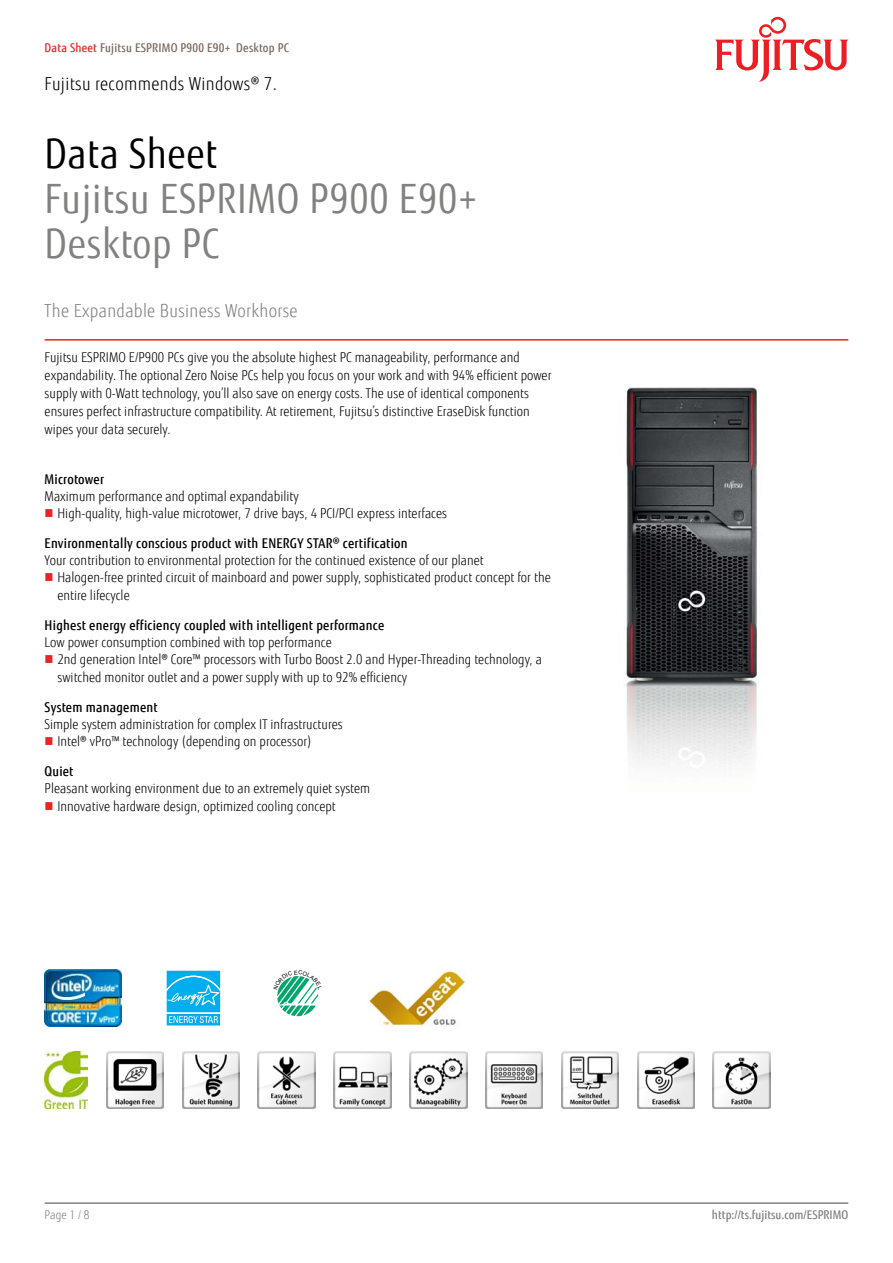
<style>
.page{position:relative;width:893px;height:1263px;background:#fff}
.page>*{position:absolute;margin:0;border:0;box-sizing:border-box;transform-origin:0 0}
.t1{font:40.5px/45px "Fujitsu Sans";letter-spacing:.02em;color:#818280;scale:.9 1}
.t2{font:40.5px "Fujitsu Sans";letter-spacing:.02em;color:#000;scale:.9 1}
.t3{font:300 18px "Fujitsu Sans";letter-spacing:.02em;color:#818280;scale:.9 1}
.t4{font:300 18px "Fujitsu Sans";letter-spacing:.02em;color:#000;scale:.9 1}
.t5{font:300 13.5px/18px "Fujitsu Sans";letter-spacing:.005em;color:#000;scale:.9 1}
.t6{font:500 13.5px "Fujitsu Sans";letter-spacing:.02em;color:#000;scale:.9 1}
.t7{font:500 12px "Fujitsu Sans";letter-spacing:.02em;color:#79695e;scale:.9 1}
.t8{font:500 12px "Fujitsu Sans";letter-spacing:.005em;color:#818280;scale:.9 1}
.t9{font:300 12px "Fujitsu Sans";color:#818280;scale:.9 1}
.s1{color:#e92425}
</style>
<div class="page">
<hr style="left:45px;top:1202px;width:803px;height:2px;background:#818280">
<hr style="left:45px;top:339px;width:803px;height:2px;background:#ed1d24">
<svg style="left:715px;top:17px;width:133px;height:65px"></svg>
<img style="left:626px;top:387px;width:131px;height:383px">
<img style="left:45px;top:969px;width:76px;height:58px">
<div style="left:165px;top:969px;width:56px;height:44px;background:#b8e8fa"></div>
<svg style="left:165px;top:971px;width:56px;height:55px;background:#38bff2"></svg>
<img style="left:367px;top:969px;width:100px;height:58px">
<img style="left:45px;top:1051px;width:43px;height:58px">
<img style="left:106px;top:1051px;width:58px;height:58px">
<img style="left:182px;top:1051px;width:57px;height:58px">
<img style="left:258px;top:1051px;width:57px;height:58px">
<img style="left:334px;top:1051px;width:57px;height:58px">
<img style="left:410px;top:1051px;width:57px;height:58px">
<img style="left:485px;top:1051px;width:58px;height:58px">
<img style="left:561px;top:1051px;width:58px;height:58px">
<img style="left:637px;top:1051px;width:57px;height:58px">
<img style="left:713px;top:1051px;width:57px;height:58px">
<svg style="left:277px;top:976px;width:42px;height:40px"></svg>
<p class="t7" style="left:45px;top:40px;width:273px"><span class="s1">Data Sheet</span> Fujitsu ESPRIMO P900 E90+ Desktop PC</p>
<h2 class="t4" style="left:45px;top:73px;width:260px">Fujitsu recommends Windows® 7.</h2>
<h1 class="t2" style="left:45px;top:130px;width:193px">Data Sheet</h1>
<h1 class="t1" style="left:45px;top:177px;width:482px">Fujitsu ESPRIMO P900 E90+<br>Desktop PC</h1>
<h2 class="t3" style="left:45px;top:300px;width:283px">The Expandable Business Workhorse</h2>
<p class="t5" style="left:45px;top:349px;width:565px">Fujitsu ESPRIMO E/P900 PCs give you the absolute highest PC manageability, performance and expandability. The optional Zero Noise PCs help you focus on your work and with 94% efficient power supply with 0-Watt technology, you’ll also save on energy costs. The use of identical components ensures perfect infrastructure compatibility. At retirement, Fujitsu’s distinctive EraseDisk function wipes your data securely.</p>
<p class="t6" style="left:45px;top:471px;width:68px">Microtower</p>
<p class="t5" style="left:57px;top:488px;width:435px;line-height:17.1px;text-indent:-13px">Maximum performance and optimal expandability<br>High-quality, high-value microtower, 7 drive bays, 4 PCI/PCI express interfaces</p>
<p class="t6" style="left:45px;top:535px;width:405px">Environmentally conscious product with ENERGY STAR® certification</p>
<p class="t5" style="left:57px;top:552px;width:550px;line-height:17.5px;text-indent:-13px">Your contribution to environmental protection for the continued existence of our planet<br>Halogen-free printed circuit of mainboard and power supply, sophisticated product concept for the entire lifecycle</p>
<p class="t6" style="left:45px;top:617px;width:379px">Highest energy efficiency coupled with intelligent performance</p>
<p class="t5" style="left:57px;top:634px;width:540px;line-height:17.5px;text-indent:-13px">Low power consumption combined with top performance<br>2nd generation Intel® Core™ processors with Turbo Boost 2.0 and Hyper-Threading technology, a switched monitor outlet and a power supply with up to 92% efficiency</p>
<p class="t6" style="left:45px;top:699px;width:127px">System management</p>
<p class="t5" style="left:57px;top:716px;width:318px;line-height:17.1px;text-indent:-13px">Simple system administration for complex IT infrastructures<br>Intel® vPro™ technology (depending on processor)</p>
<p class="t6" style="left:45px;top:763px;width:34px">Quiet</p>
<p class="t5" style="left:57px;top:780px;width:349px;line-height:17.1px;text-indent:-13px">Pleasant working environment due to an extremely quiet system<br>Innovative hardware design, optimized cooling concept</p>
<p class="t9" style="left:45px;top:1208px;width:51px">Page 1 / 8</p>
<p class="t8" style="left:712px;top:1208px;width:153px">http://ts.fujitsu.com/ESPRIMO</p>
</div>
